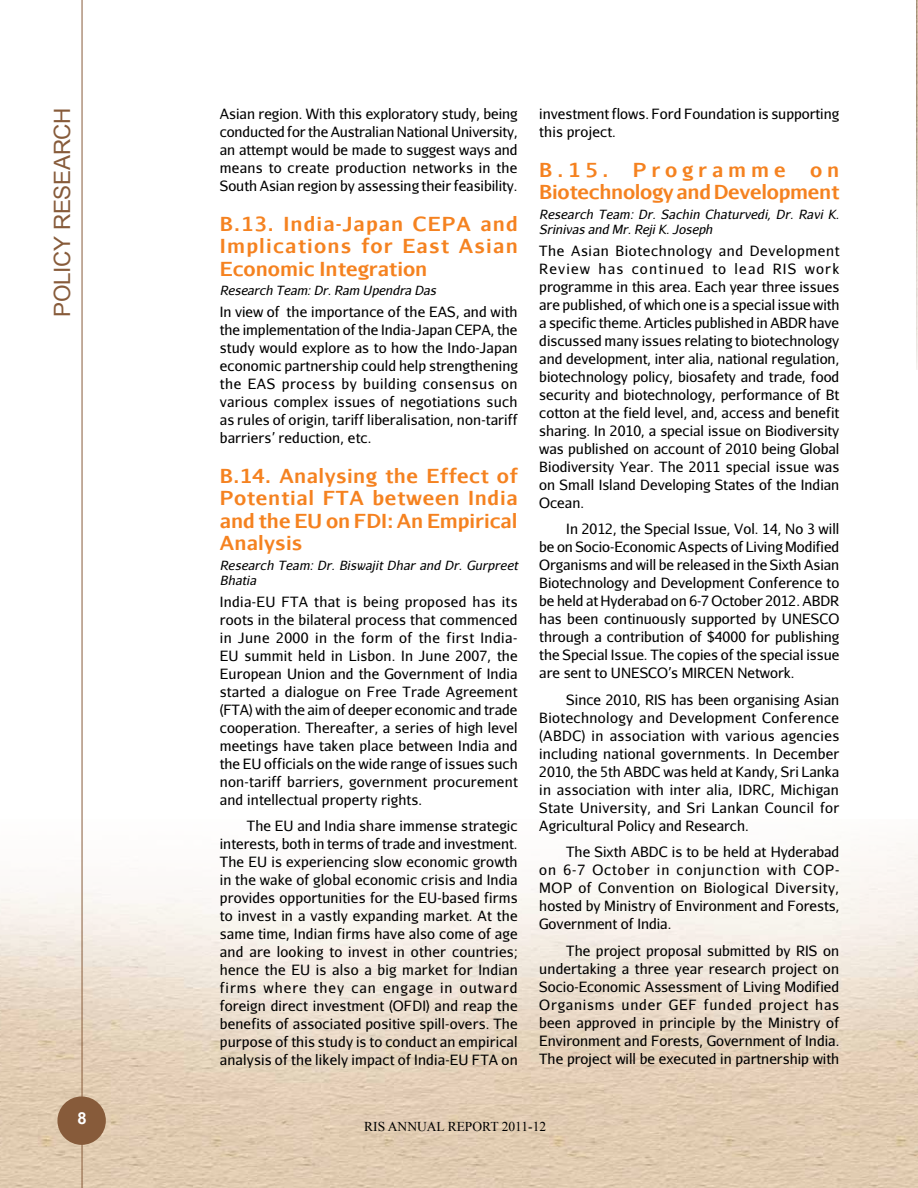
<style>
.page{position:relative;width:918px;height:1188px;background:#fff}
.page>*{position:absolute;margin:0;border:0;box-sizing:border-box;transform-origin:0 0}
.t1{font:22.5px "Arial";letter-spacing:-.01em;color:#875b3a}
.t2{font:700 19.5px/22.5px "Aurulent Sans";letter-spacing:.025em;color:#f58220;text-align:justify}
.t3{font:700 19.5px/22.5px "Aurulent Sans";letter-spacing:-.015em;color:#f58220;text-align:right}
.t4{font:700 16.5px "Arial";color:#fff}
.t5{font:14.25px/18px "Aurulent Sans";color:#000;text-align:justify}
.t6{font:13.5px "Times New Roman";color:#000}
.t7{font:italic 12.75px/15px "Aurulent Sans";letter-spacing:.01em;color:#000}
</style>
<div class="page">
<img style="left:916px;top:0;width:2px;height:369px">
<hr style="left:82px;top:0;width:1px;height:1188px;background:#875b3a">
<div style="left:57px;top:1096px;width:49px;height:49px;background:#875b3a;border-radius:50%"></div>
<h1 class="t1" style="left:48px;top:317px;width:211px;rotate:-90deg">Policy Research</h1>
<p class="t4" style="left:78px;top:1107px;width:11px">8</p>
<p class="t5" style="left:220px;top:105px;width:299px">Asian region. With this exploratory study, being conducted for the Australian National University, an attempt would be made to suggest ways and means to create production networks in the South Asian region by assessing their feasibility.</p>
<h2 class="t2" style="left:220px;top:211px;width:300px">B.13. I ndia-Japan CEPA and I mplications for East Asian Economic I ntegration</h2>
<p class="t7" style="left:220px;top:283px;width:218px">Research Team: Dr. Ram Upendra Das</p>
<p class="t5" style="left:220px;top:303px;width:300px">In view of the importance of the EAS, and with the implementation of the India-Japan CEPA, the study would explore as to how the Indo-Japan economic partnership could help strengthening the EAS process by building consensus on various complex issues of negotiations such as rules of origin, tariff liberalisation, non-tariff barriers’ reduction, etc.</p>
<h2 class="t2" style="left:220px;top:463px;width:300px">B.14. Analysing the Effect of Potential FTA between I ndia and the EU on FDI : An Empirical Analysis</h2>
<p class="t7" style="left:220px;top:557px;width:299px">Research Team: Dr. Biswajit Dhar and Dr. Gurpreet<br>Bhatia</p>
<p class="t5" style="left:220px;top:592px;width:300px">India-EU FTA that is being proposed has its roots in the bilateral process that commenced in June 2000 in the form of the first India-EU summit held in Lisbon. In June 2007, the European Union and the Government of India started a dialogue on Free Trade Agreement (FTA) with the aim of deeper economic and trade cooperation. Thereafter, a series of high level meetings have taken place between India and the EU officials on the wide range of issues such non-tariff barriers, government procurement and intellectual property rights.</p>
<p class="t5" style="left:220px;top:817px;width:299px;text-indent:27px">The EU and India share immense strategic interests, both in terms of trade and investment.<br>The EU is experiencing slow economic growth in the wake of global economic crisis and India provides opportunities for the EU-based firms to invest in a vastly expanding market. At the same time, Indian firms have also come of age and are looking to invest in other countries; hence the EU is also a big market for Indian firms where they can engage in outward foreign direct investment (OFDI) and reap the benefits of associated positive spill-overs. The purpose of this study is to conduct an empirical analysis of the likely impact of India-EU FTA on</p>
<p class="t5" style="left:539px;top:105px;width:301px">investment flows. Ford Foundation is supporting this project.</p>
<h2 class="t2" style="left:539px;top:157px;width:71px">B .15.</h2>
<h2 class="t2" style="left:633px;top:157px;width:154px">Programme</h2>
<h2 class="t3" style="left:539px;top:157px;width:302px">o n<br>Biotechnology and Development</h2>
<p class="t7" style="left:539px;top:206px;width:301px">Research Team: Dr. Sachin Chaturvedi, Dr. Ravi K.<br>Srinivas and Mr. Reji K. Joseph</p>
<p class="t5" style="left:539px;top:241px;width:302px">The Asian Biotechnology and Development Review has continued to lead RIS work programme in this area. Each year three issues are published, of which one is a special issue with a specific theme. Articles published in ABDR have discussed many issues relating to biotechnology and development, inter alia, national regulation, biotechnology policy, biosafety and trade, food security and biotechnology, performance of Bt cotton at the field level, and, access and benefit sharing. In 2010, a special issue on Biodiversity was published on account of 2010 being Global Biodiversity Year. The 2011 special issue was on Small Island Developing States of the Indian Ocean.</p>
<p class="t5" style="left:539px;top:520px;width:302px;text-indent:27px">In 2012, the Special Issue, Vol. 14, No 3 will be on Socio-Economic Aspects of Living Modified Organisms and will be released in the Sixth Asian Biotechnology and Development Conference to be held at Hyderabad on 6-7 October 2012. ABDR has been continuously supported by UNESCO through a contribution of $4000 for publishing the Special Issue. The copies of the special issue are sent to UNESCO’s MIRCEN Network.</p>
<p class="t5" style="left:539px;top:690px;width:302px;text-indent:27px">Since 2010, RIS has been organising Asian Biotechnology and Development Conference (ABDC) in association with various agencies including national governments. In December 2010, the 5th ABDC was held at Kandy, Sri Lanka in association with inter alia, IDRC, Michigan State University, and Sri Lankan Council for Agricultural Policy and Research.</p>
<p class="t5" style="left:539px;top:843px;width:302px;text-indent:27px">The Sixth ABDC is to be held at Hyderabad on 6-7 October in conjunction with COP-MOP of Convention on Biological Diversity, hosted by Ministry of Environment and Forests, Government of India.</p>
<p class="t5" style="left:539px;top:941px;width:302px;text-indent:27px">The project proposal submitted by RIS on undertaking a three year research project on Socio-Economic Assessment of Living Modified Organisms under GEF funded project has been approved in principle by the Ministry of Environment and Forests, Government of India.<br>The project will be executed in partnership with</p>
<p class="t6" style="left:364px;top:1119px;width:184px">RIS ANNUAL REPORT 2011-12</p>
</div>
